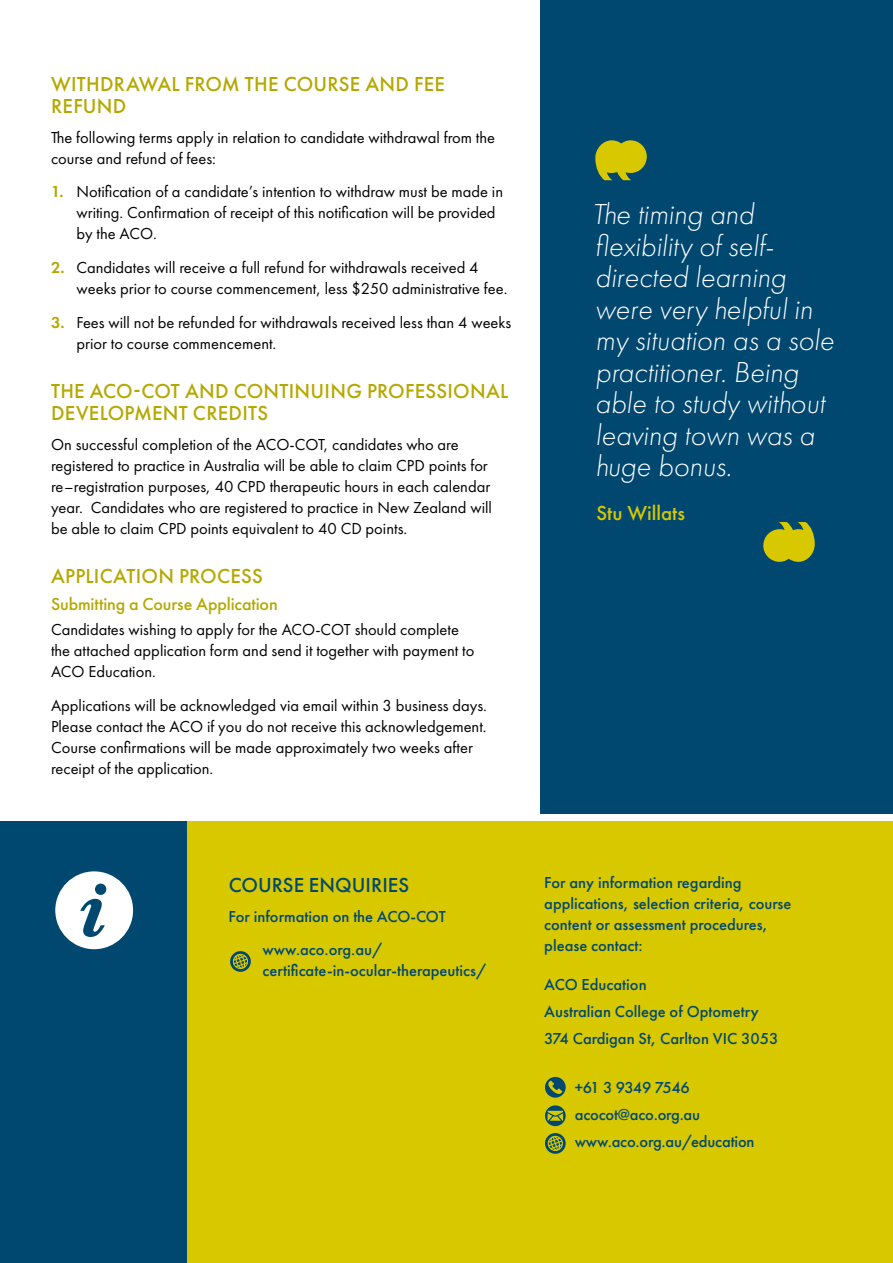
<style>
.page{position:relative;width:893px;height:1263px;background:#fff}
.page>*{position:absolute;margin:0;border:0;box-sizing:border-box;transform-origin:0 0}
.t1{font:italic 300 30px/31.5px "Futura PT";color:#fff}
.t2{font:500 21px/22.5px "Futura PT";letter-spacing:.01em;color:#b4a800}
.t3{font:500 21px "Futura PT";color:#004870}
.t4{font:500 21px "Futura PT";color:#d7c800}
.t5{font:500 18px "Futura PT";letter-spacing:-.005em;color:#b4a800}
.t6{font:16.5px/21px "Futura PT";color:#000}
.t7{font:500 16.5px/27px "Futura PT";color:#004870}
.s1{font-weight:600;color:#b4a800}
</style>
<div class="page">
<div style="left:0;top:822px;width:893px;height:441px;background:#d7c800"></div>
<div style="left:0;top:822px;width:186px;height:441px;background:#004870"></div>
<svg style="left:55px;top:871px;width:78px;height:78px"></svg>
<svg style="left:545px;top:1077px;width:21px;height:20px"></svg>
<svg style="left:545px;top:1133px;width:21px;height:21px"></svg>
<svg style="left:545px;top:1105px;width:21px;height:21px"></svg>
<div style="left:541px;top:0;width:352px;height:813px;background:#004870"></div>
<svg style="left:763px;top:522px;width:52px;height:40px"></svg>
<svg style="left:595px;top:140px;width:52px;height:40px"></svg>
<svg style="left:230px;top:951px;width:21px;height:21px"></svg>
<p class="t2" style="left:51px;top:72px;width:395px">WITHDRAWAL FROM THE COURSE AND FEE<br>REFUND</p>
<p class="t6" style="left:51px;top:126px;width:445px">The following terms apply in relation to candidate withdrawal from the course and refund of fees:</p>
<p class="t6" style="left:77px;top:181px;width:428px;text-indent:-26px"><span class="s1">1.</span> Notification of a candidate’s intention to withdraw must be made in writing. Confirmation of receipt of this notification will be provided by the ACO.</p>
<p class="t6" style="left:77px;top:257px;width:432px;text-indent:-26px"><span class="s1">2.</span> Candidates will receive a full refund for withdrawals received 4 weeks prior to course commencement, less $250 administrative fee.</p>
<p class="t6" style="left:77px;top:312px;width:436px;text-indent:-26px"><span class="s1">3.</span> Fees will not be refunded for withdrawals received less than 4 weeks prior to course commencement.</p>
<p class="t2" style="left:51px;top:380px;width:459px">THE ACO-COT AND CONTINUING PROFESSIONAL<br>DEVELOPMENT CREDITS</p>
<p class="t6" style="left:51px;top:434px;width:442px">On successful completion of the ACO-COT, candidates who are registered to practice in Australia will be able to claim CPD points for re–registration purposes, 40 CPD therapeutic hours in each calendar year. Candidates who are registered to practice in New Zealand will be able to claim CPD points equivalent to 40 CD points.</p>
<p class="t2" style="left:51px;top:565px;width:213px">APPLICATION PROCESS</p>
<p class="t5" style="left:51px;top:593px;width:228px">Submitting a Course Application</p>
<p class="t6" style="left:51px;top:619px;width:425px">Candidates wishing to apply for the ACO-COT should complete the attached application form and send it together with payment to<br>ACO Education.</p>
<p class="t6" style="left:51px;top:695px;width:437px">Applications will be acknowledged via email within 3 business days.<br>Please contact the ACO if you do not receive this acknowledgement.<br>Course confirmations will be made approximately two weeks after receipt of the application.</p>
<h1 class="t1" style="left:592px;top:199px;width:243px">The timing and flexibility of self&shy;directed learning were very helpful in my situation as a sole practitioner. Being able to study without leaving town was a huge bonus.</h1>
<p class="t4" style="left:596px;top:501px;width:90px">Stu Willats</p>
<p class="t3" style="left:229px;top:872px;width:182px">COURSE ENQUIRIES</p>
<p class="t7" style="left:263px;top:899px;width:185px;line-height:33.8px;text-indent:-34px">For information on the ACO-COT www.aco.org.au/</p>
<p class="t7" style="left:263px;top:957px;width:226px">certificate-in-ocular-therapeutics/</p>
<p class="t7" style="left:544px;top:871px;width:249px;line-height:21px">For any information regarding applications, selection criteria, course content or assessment procedures, please contact:</p>
<p class="t7" style="left:544px;top:971px;width:236px">ACO Education<br>Australian College of Optometry<br>374 Cardigan St, Carlton VIC 3053</p>
<p class="t7" style="left:575px;top:1074px;width:181px">+61 3 9349 7546 acocot@aco.org.au www.aco.org.au/education</p>
</div>
